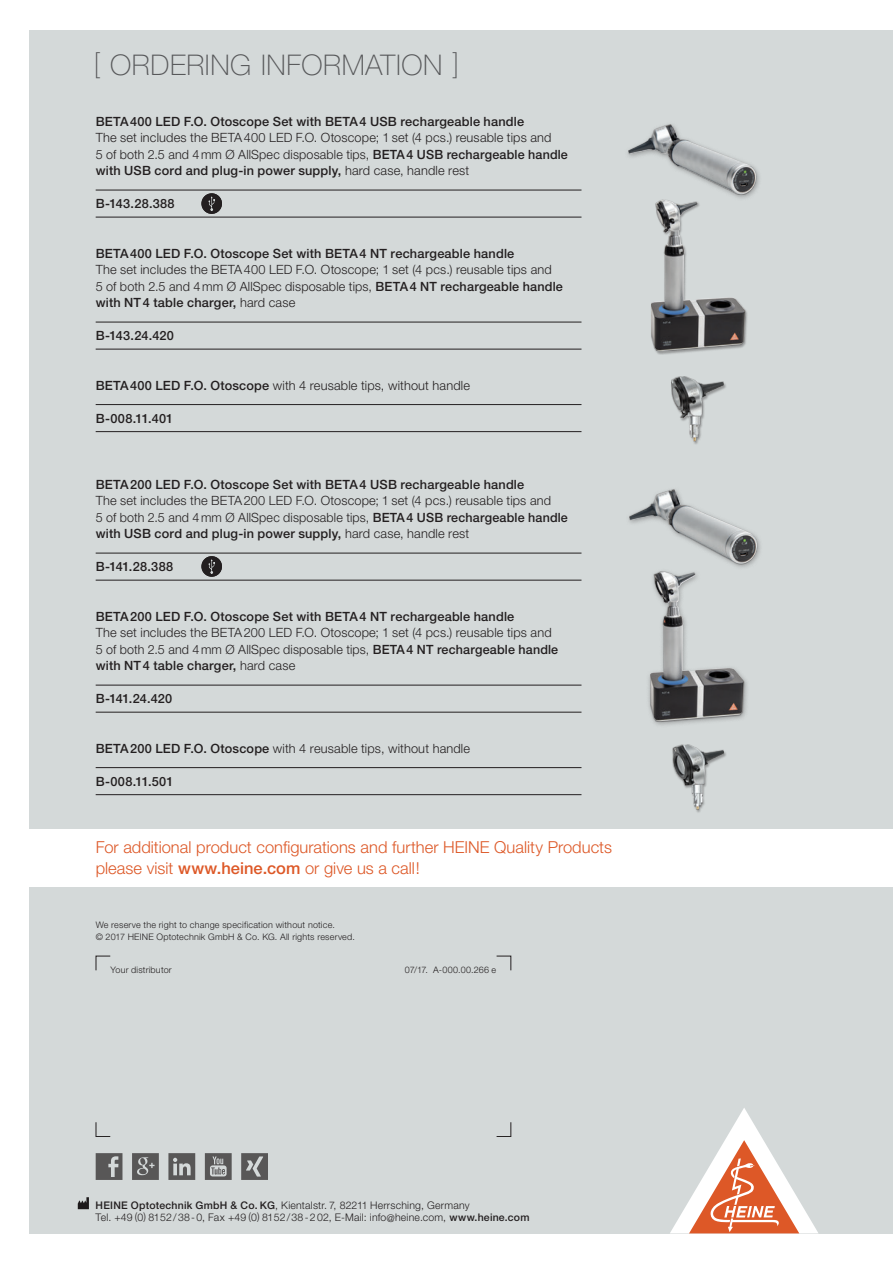
<style>
.page{position:relative;width:893px;height:1263px;background:#fff}
.page>*{position:absolute;margin:0;border:0;box-sizing:border-box;transform-origin:0 0}
.t1{font:100 28.5px "Helvetica Neue LT Std";letter-spacing:.02em;color:#57585a}
.t2{font:300 16.5px/21px "Helvetica Neue LT Std";color:#dd5827}
.t3{font:300 12.75px/16.5px "Helvetica Neue LT Std";letter-spacing:.015em;color:#231f20}
.t4{font:500 12.75px "Helvetica Neue LT Std";letter-spacing:.015em;color:#231f20}
.t5{font:300 10.5px/12px "Helvetica Neue LT Std";letter-spacing:.02em;color:#231f20}
.t6{font:300 9px/12px "Helvetica Neue LT Std";letter-spacing:.025em;color:#231f20}
.s1{font-weight:500}
</style>
<div class="page">
<div style="left:30px;top:30px;width:863px;height:1203px;background:#d4d9d9"></div>
<div style="left:0;top:829px;width:893px;height:58px;background:#fff"></div>
<div style="left:670px;top:376px;width:57px;height:69px;background:#231f20;opacity:.35"></div>
<img style="left:671px;top:376px;width:53px;height:65px">
<div style="left:672px;top:744px;width:55px;height:69px;background:#231f20;opacity:.35"></div>
<img style="left:672px;top:744px;width:52px;height:65px">
<svg style="left:670px;top:1108px;width:148px;height:125px"></svg>
<img style="left:77px;top:1197px;width:12px;height:13px">
<svg style="left:96px;top:1153px;width:26px;height:27px"></svg>
<svg style="left:132px;top:1153px;width:27px;height:27px"></svg>
<svg style="left:168px;top:1153px;width:27px;height:27px"></svg>
<svg style="left:205px;top:1153px;width:27px;height:27px"></svg>
<svg style="left:241px;top:1153px;width:27px;height:27px"></svg>
<img style="left:628px;top:124px;width:128px;height:70px">
<div style="left:625px;top:486px;width:138px;height:84px;background:#231f20;opacity:.35"></div>
<img style="left:629px;top:489px;width:128px;height:75px">
<div style="left:650px;top:200px;width:98px;height:155px;background:#231f20;opacity:.35"></div>
<img style="left:651px;top:200px;width:94px;height:151px">
<div style="left:646px;top:568px;width:104px;height:160px;background:#231f20;opacity:.35"></div>
<img style="left:650px;top:571px;width:94px;height:150px">
<hr style="left:96px;top:190px;width:485px;height:1px;background:#231f20">
<hr style="left:96px;top:217px;width:485px;height:1px;background:#231f20">
<hr style="left:96px;top:322px;width:485px;height:1px;background:#231f20">
<hr style="left:96px;top:349px;width:485px;height:1px;background:#231f20">
<hr style="left:96px;top:404px;width:485px;height:1px;background:#231f20">
<hr style="left:96px;top:431px;width:485px;height:1px;background:#231f20">
<hr style="left:96px;top:553px;width:485px;height:1px;background:#231f20">
<hr style="left:96px;top:580px;width:485px;height:1px;background:#231f20">
<hr style="left:96px;top:685px;width:485px;height:1px;background:#231f20">
<hr style="left:96px;top:712px;width:485px;height:1px;background:#231f20">
<hr style="left:96px;top:767px;width:485px;height:1px;background:#231f20">
<hr style="left:96px;top:794px;width:485px;height:1px;background:#231f20">
<svg style="left:201px;top:193px;width:21px;height:21px"></svg>
<svg style="left:201px;top:556px;width:21px;height:21px"></svg>
<h1 class="t1" style="left:94px;top:49px;width:367px">[ ORDERING INFORMATION ]</h1>
<p class="t4" style="left:96px;top:113px;width:430px">BETA400 LED F.O. Otoscope Set with BETA4 USB rechargeable handle</p>
<p class="t3" style="left:96px;top:129px;width:474px">The set includes the BETA400 LED F.O. Otoscope; 1 set (4 pcs.) reusable tips and<br>5 of both 2.5 and 4mm Ø AllSpec disposable tips, <span class="s1">BETA4 USB rechargeable handle with USB cord and plug-in power supply,</span> hard case, handle rest</p>
<p class="t4" style="left:96px;top:196px;width:81px">B-143.28.388</p>
<p class="t4" style="left:96px;top:245px;width:420px">BETA400 LED F.O. Otoscope Set with BETA4 NT rechargeable handle</p>
<p class="t3" style="left:96px;top:261px;width:469px">The set includes the BETA400 LED F.O. Otoscope; 1 set (4 pcs.) reusable tips and<br>5 of both 2.5 and 4mm Ø AllSpec disposable tips, <span class="s1">BETA4 NT rechargeable handle with NT4 table charger,</span> hard case</p>
<p class="t4" style="left:96px;top:328px;width:80px">B-143.24.420</p>
<p class="t3" style="left:96px;top:376px;width:376px"><span class="s1">BETA400 LED F.O. Otoscope</span> with 4 reusable tips, without handle</p>
<p class="t4" style="left:96px;top:410px;width:79px">B-008.11.401</p>
<p class="t4" style="left:96px;top:476px;width:430px">BETA200 LED F.O. Otoscope Set with BETA4 USB rechargeable handle</p>
<p class="t3" style="left:96px;top:492px;width:474px">The set includes the BETA200 LED F.O. Otoscope; 1 set (4 pcs.) reusable tips and<br>5 of both 2.5 and 4mm Ø AllSpec disposable tips, <span class="s1">BETA4 USB rechargeable handle with USB cord and plug-in power supply,</span> hard case, handle rest</p>
<p class="t4" style="left:96px;top:559px;width:79px">B-141.28.388</p>
<p class="t4" style="left:96px;top:608px;width:420px">BETA200 LED F.O. Otoscope Set with BETA4 NT rechargeable handle</p>
<p class="t3" style="left:96px;top:624px;width:464px">The set includes the BETA200 LED F.O. Otoscope; 1 set (4 pcs.) reusable tips and<br>5 of both 2.5 and 4mm Ø AllSpec disposable tips, <span class="s1">BETA4 NT rechargeable handle with NT4 table charger,</span> hard case</p>
<p class="t4" style="left:96px;top:691px;width:78px">B-141.24.420</p>
<p class="t3" style="left:96px;top:739px;width:376px"><span class="s1">BETA200 LED F.O. Otoscope</span> with 4 reusable tips, without handle</p>
<p class="t4" style="left:96px;top:773px;width:79px">B-008.11.501</p>
<p class="t2" style="left:96px;top:836px;width:518px">For additional product configurations and further HEINE Quality Products please visit <span class="s1">www.heine.com</span> or give us a call!</p>
<p class="t6" style="left:96px;top:919px;width:261px">We reserve the right to change specification without notice.<br>© 2017 HEINE Optotechnik GmbH &amp; Co. KG. All rights reserved.</p>
<p class="t6" style="left:111px;top:963px;width:63px">Your distributor</p>
<p class="t6" style="left:405px;top:963px;width:93px">07/17. A-000.00.266 e</p>
<p class="t5" style="left:96px;top:1199px;width:435px"><span class="s1">HEINE Optotechnik GmbH &amp; Co. KG</span>, Kientalstr. 7, 82211 Herrsching, Germany<br>Tel. +49 (0) 8152/38-0, Fax +49 (0) 8152/38-202, E-Mail: info@heine.com, <span class="s1">www.heine.com</span></p>
</div>
